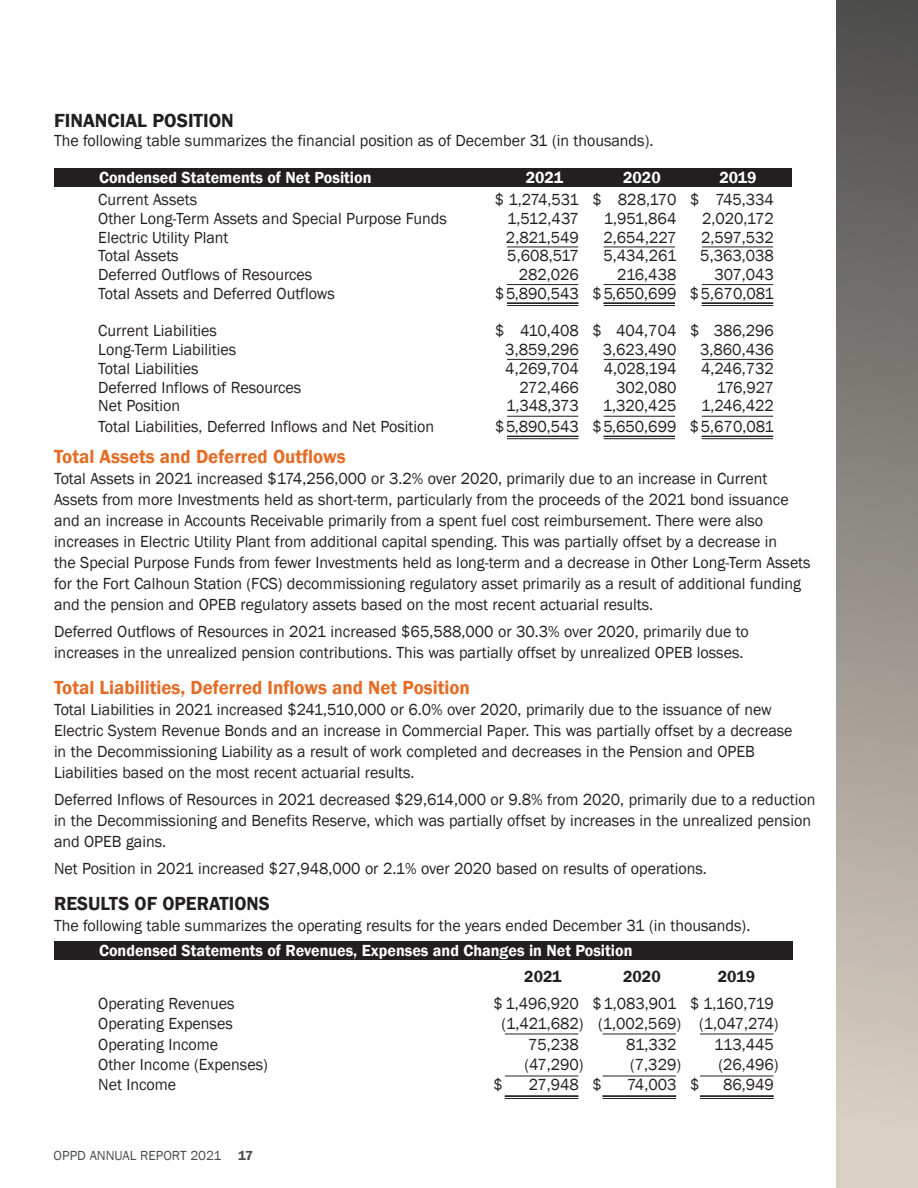
<style>
.page{position:relative;width:918px;height:1188px;background:#fff}
.page>*{position:absolute;margin:0;border:0;box-sizing:border-box;transform-origin:0 0}
.t1{font:600 19.5px "Franklin Gothic";color:#e56c25}
.t2{font:600 19.5px "Franklin Gothic";color:#231f20}
.t3{font:16.5px/21px "Franklin Gothic";color:#231f20}
.t4{font:600 16.5px "Franklin Gothic";color:#fff}
.t5{font:600 16.5px "Franklin Gothic";color:#231f20}
.t6{font:13.5px "Franklin Gothic";color:#4a4b4b}
.s1{font-weight:600}
</style>
<div class="page">
<div style="left:836px;top:0;width:82px;height:1188px;background:linear-gradient(to bottom,#4d4c4c,#e0d7ca)"></div>
<div style="left:54px;top:168px;width:738px;height:19px;background:#231f20"></div>
<div style="left:54px;top:941px;width:739px;height:19px;background:#231f20"></div>
<hr style="left:702px;top:247px;width:71px;height:1px;background:#231f20">
<hr style="left:702px;top:359px;width:71px;height:1px;background:#231f20">
<hr style="left:702px;top:284px;width:71px;height:1px;background:#231f20">
<hr style="left:702px;top:416px;width:71px;height:1px;background:#231f20">
<hr style="left:702px;top:303px;width:71px;height:1px;background:#231f20">
<hr style="left:702px;top:436px;width:71px;height:1px;background:#231f20">
<hr style="left:702px;top:305px;width:71px;height:1px;background:#231f20">
<hr style="left:702px;top:438px;width:71px;height:1px;background:#231f20">
<hr style="left:604px;top:247px;width:71px;height:1px;background:#231f20">
<hr style="left:604px;top:359px;width:71px;height:1px;background:#231f20">
<hr style="left:604px;top:284px;width:71px;height:1px;background:#231f20">
<hr style="left:604px;top:416px;width:71px;height:1px;background:#231f20">
<hr style="left:604px;top:303px;width:71px;height:1px;background:#231f20">
<hr style="left:604px;top:436px;width:71px;height:1px;background:#231f20">
<hr style="left:604px;top:305px;width:71px;height:1px;background:#231f20">
<hr style="left:604px;top:438px;width:71px;height:1px;background:#231f20">
<hr style="left:507px;top:247px;width:71px;height:1px;background:#231f20">
<hr style="left:507px;top:359px;width:71px;height:1px;background:#231f20">
<hr style="left:507px;top:284px;width:71px;height:1px;background:#231f20">
<hr style="left:507px;top:416px;width:71px;height:1px;background:#231f20">
<hr style="left:507px;top:303px;width:71px;height:1px;background:#231f20">
<hr style="left:507px;top:436px;width:71px;height:1px;background:#231f20">
<hr style="left:507px;top:305px;width:71px;height:1px;background:#231f20">
<hr style="left:507px;top:438px;width:71px;height:1px;background:#231f20">
<hr style="left:700px;top:1034px;width:74px;height:1px;background:#231f20">
<hr style="left:700px;top:1076px;width:74px;height:1px;background:#231f20">
<hr style="left:700px;top:1096px;width:74px;height:1px;background:#231f20">
<hr style="left:700px;top:1098px;width:74px;height:1px;background:#231f20">
<hr style="left:603px;top:1034px;width:73px;height:1px;background:#231f20">
<hr style="left:603px;top:1076px;width:73px;height:1px;background:#231f20">
<hr style="left:603px;top:1096px;width:73px;height:1px;background:#231f20">
<hr style="left:603px;top:1098px;width:73px;height:1px;background:#231f20">
<hr style="left:505px;top:1034px;width:73px;height:1px;background:#231f20">
<hr style="left:505px;top:1076px;width:73px;height:1px;background:#231f20">
<hr style="left:505px;top:1096px;width:73px;height:1px;background:#231f20">
<hr style="left:505px;top:1098px;width:73px;height:1px;background:#231f20">
<p class="t2" style="left:54px;top:109px;width:181px">FINANCIAL POSITION</p>
<p class="t3" style="left:54px;top:131px;width:601px">The following table summarizes the financial position as of December 31 (in thousands).</p>
<p class="t4" style="left:99px;top:167px;width:274px">Condensed Statements of Net Position</p>
<p class="t4" style="left:526px;top:167px;width:39px">2021</p>
<p class="t4" style="left:623px;top:167px;width:39px">2020</p>
<p class="t4" style="left:719px;top:167px;width:39px">2019</p>
<p class="t3" style="left:98px;top:190px;width:100px">Current Assets</p>
<p class="t3" style="left:495px;top:190px;width:280px">$ 1,274,531 $ 828,170 $ 745,334</p>
<p class="t3" style="left:98px;top:208px;width:350px">Other Long-Term Assets and Special Purpose Funds</p>
<p class="t3" style="left:507px;top:208px;width:73px">1,512,437</p>
<p class="t3" style="left:604px;top:208px;width:74px">1,951,864</p>
<p class="t3" style="left:702px;top:208px;width:73px">2,020,172</p>
<p class="t3" style="left:98px;top:227px;width:132px">Electric Utility Plant</p>
<p class="t3" style="left:506px;top:227px;width:74px">2,821,549</p>
<p class="t3" style="left:604px;top:227px;width:74px">2,654,227</p>
<p class="t3" style="left:701px;top:227px;width:74px">2,597,532</p>
<p class="t3" style="left:98px;top:246px;width:82px">Total Assets</p>
<p class="t3" style="left:507px;top:246px;width:73px">5,608,517</p>
<p class="t3" style="left:603px;top:246px;width:75px">5,434,261</p>
<p class="t3" style="left:700px;top:246px;width:75px">5,363,038</p>
<p class="t3" style="left:98px;top:265px;width:216px">Deferred Outflows of Resources</p>
<p class="t3" style="left:519px;top:265px;width:62px">282,026</p>
<p class="t3" style="left:617px;top:265px;width:61px">216,438</p>
<p class="t3" style="left:715px;top:265px;width:61px">307,043</p>
<p class="t3" style="left:98px;top:283px;width:238px">Total Assets and Deferred Outflows</p>
<p class="t3" style="left:495px;top:283px;width:280px">$5,890,543 $5,650,699 $5,670,081</p>
<p class="t3" style="left:98px;top:321px;width:120px">Current Liabilities</p>
<p class="t3" style="left:495px;top:321px;width:280px">$ 410,408 $ 404,704 $ 386,296</p>
<p class="t3" style="left:98px;top:340px;width:139px">Long-Term Liabilities</p>
<p class="t3" style="left:505px;top:340px;width:75px">3,859,296</p>
<p class="t3" style="left:603px;top:340px;width:75px">3,623,490</p>
<p class="t3" style="left:700px;top:340px;width:75px">3,860,436</p>
<p class="t3" style="left:98px;top:358px;width:102px">Total Liabilities</p>
<p class="t3" style="left:505px;top:358px;width:75px">4,269,704</p>
<p class="t3" style="left:604px;top:358px;width:74px">4,028,194</p>
<p class="t3" style="left:701px;top:358px;width:74px">4,246,732</p>
<p class="t3" style="left:98px;top:377px;width:205px">Deferred Inflows of Resources</p>
<p class="t3" style="left:519px;top:377px;width:61px">272,466</p>
<p class="t3" style="left:616px;top:377px;width:62px">302,080</p>
<p class="t3" style="left:717px;top:377px;width:59px">176,927</p>
<p class="t3" style="left:98px;top:396px;width:83px">Net Position</p>
<p class="t3" style="left:506px;top:396px;width:74px">1,348,373</p>
<p class="t3" style="left:603px;top:396px;width:75px">1,320,425</p>
<p class="t3" style="left:701px;top:396px;width:74px">1,246,422</p>
<p class="t3" style="left:98px;top:417px;width:337px">Total Liabilities, Deferred Inflows and Net Position</p>
<p class="t3" style="left:495px;top:417px;width:280px">$5,890,543 $5,650,699 $5,670,081</p>
<p class="t1" style="left:54px;top:444px;width:293px">Total Assets and Deferred Outflows</p>
<p class="t3" style="left:54px;top:468px;width:758px">Total Assets in 2021 increased $174,256,000 or 3.2% over 2020, primarily due to an increase in Current Assets from more Investments held as short-term, particularly from the proceeds of the 2021 bond issuance and an increase in Accounts Receivable primarily from a spent fuel cost reimbursement. There were also increases in Electric Utility Plant from additional capital spending. This was partially offset by a decrease in<br>the Special Purpose Funds from fewer Investments held as long-term and a decrease in Other Long-Term Assets for the Fort Calhoun Station (FCS) decommissioning regulatory asset primarily as a result of additional funding and the pension and OPEB regulatory assets based on the most recent actuarial results.</p>
<p class="t3" style="left:54px;top:621px;width:696px">Deferred Outflows of Resources in 2021 increased $65,588,000 or 30.3% over 2020, primarily due to increases in the unrealized pension contributions. This was partially offset by unrealized OPEB losses.</p>
<p class="t1" style="left:54px;top:675px;width:417px">Total Liabilities, Deferred Inflows and Net Position</p>
<p class="t3" style="left:54px;top:699px;width:740px">Total Liabilities in 2021 increased $241,510,000 or 6.0% over 2020, primarily due to the issuance of new Electric System Revenue Bonds and an increase in Commercial Paper. This was partially offset by a decrease in the Decommissioning Liability as a result of work completed and decreases in the Pension and OPEB Liabilities based on the most recent actuarial results.</p>
<p class="t3" style="left:54px;top:789px;width:763px">Deferred Inflows of Resources in 2021 decreased $29,614,000 or 9.8% from 2020, primarily due to a reduction in the Decommissioning and Benefits Reserve, which was partially offset by increases in the unrealized pension and OPEB gains.</p>
<p class="t3" style="left:54px;top:858px;width:654px">Net Position in 2021 increased $27,948,000 or 2.1% over 2020 based on results of operations.</p>
<p class="t2" style="left:54px;top:891px;width:217px">RESULTS OF OPERATIONS</p>
<p class="t3" style="left:54px;top:915px;width:698px">The following table summarizes the operating results for the years ended December 31 (in thousands).</p>
<p class="t4" style="left:99px;top:940px;width:535px">Condensed Statements of Revenues, Expenses and Changes in Net Position</p>
<p class="t5" style="left:524px;top:966px;width:39px">2021</p>
<p class="t5" style="left:623px;top:966px;width:39px">2020</p>
<p class="t5" style="left:718px;top:966px;width:39px">2019</p>
<p class="t3" style="left:98px;top:994px;width:138px">Operating Revenues</p>
<p class="t3" style="left:493px;top:994px;width:282px">$ 1,496,920 $1,083,901 $ 1,160,719</p>
<p class="t3" style="left:98px;top:1014px;width:136px">Operating Expenses</p>
<p class="t3" style="left:501px;top:1014px;width:279px">(1,421,682) (1,002,569) (1,047,274)</p>
<p class="t3" style="left:98px;top:1034px;width:122px">Operating Income</p>
<p class="t3" style="left:528px;top:1034px;width:52px">75,238</p>
<p class="t3" style="left:626px;top:1034px;width:52px">81,332</p>
<p class="t3" style="left:714px;top:1034px;width:61px">113,445</p>
<p class="t3" style="left:98px;top:1054px;width:171px">Other Income (Expenses)</p>
<p class="t3" style="left:524px;top:1054px;width:61px">(47,290)</p>
<p class="t3" style="left:630px;top:1054px;width:52px">(7,329)</p>
<p class="t3" style="left:718px;top:1054px;width:62px">(26,496)</p>
<p class="t3" style="left:98px;top:1075px;width:79px">Net Income</p>
<p class="t3" style="left:494px;top:1075px;width:11px">$</p>
<p class="t3" style="left:529px;top:1075px;width:75px">27,948 $</p>
<p class="t3" style="left:627px;top:1075px;width:74px">74,003 $</p>
<p class="t3" style="left:723px;top:1075px;width:52px">86,949</p>
<p class="t6" style="left:54px;top:1147px;width:201px">OPPD ANNUAL REPORT 2021 <span class="s1">17</span></p>
</div>
